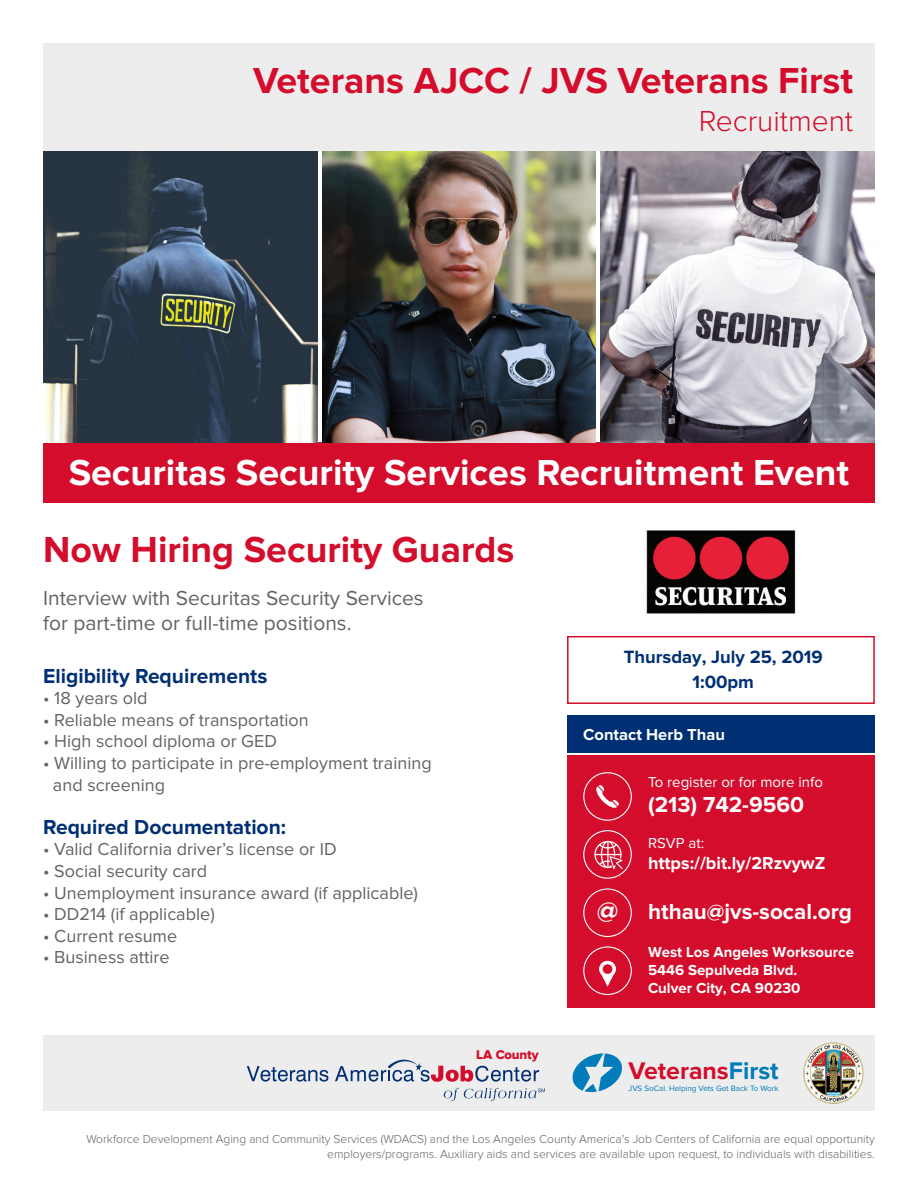
<style>
.page{position:relative;width:918px;height:1188px;background:#fff}
.page>*{position:absolute;margin:0;border:0;box-sizing:border-box;transform-origin:0 0}
.t1{font:700 37.5px "Proxima Nova";color:#d30d2b}
.t2{font:700 37.5px "Proxima Nova";color:#fff}
.t3{font:300 30px "Proxima Nova";color:#d30d2b}
.t4{font:700 27.6px "Proxima Nova";color:#fff}
.t5{font:700 24.9px "Proxima Nova";color:#d30d2b}
.t6{font:700 22.5px "Proxima Nova";color:#fff}
.t7{font:21px "Proxima Nova";color:#636366}
.t8{font:700 21px "Proxima Nova";color:#002f73}
.t9{font:700 18.45px/25.2px "Proxima Nova";color:#002f73;text-align:center}
.t10{font:18px "Proxima Nova";color:#636366}
.t11{font:700 18px "Proxima Nova";color:#fff}
.t12{font:700 16.5px "Proxima Nova";color:#fff}
.t13{font:700 15px/18px "Proxima Nova";color:#fff}
.t14{font:15px "Proxima Nova";color:#fff}
.t15{font:13.2px "Proxima Nova Extrabld";letter-spacing:-.01em;color:#d30d2b}
.t16{font:300 12px/14.4px "Proxima Nova";color:#636366;text-align:right}
.t17{font:8.1px "Proxima Nova";color:#007cba}
.s1{color:#007cba}
</style>
<div class="page">
<div style="left:43px;top:442px;width:832px;height:61px;background:#d30d2b"></div>
<div style="left:567px;top:755px;width:308px;height:253px;background:#d30d2b"></div>
<div style="left:567px;top:715px;width:308px;height:38px;background:#002f73"></div>
<div style="left:583px;top:888px;width:49px;height:49px;border:1px solid #fff;border-radius:50%"></div>
<svg style="left:596px;top:785px;width:23px;height:23px"></svg>
<div style="left:583px;top:772px;width:49px;height:49px;border:1px solid #fff;border-radius:50%"></div>
<svg style="left:599px;top:961px;width:17px;height:26px"></svg>
<div style="left:583px;top:946px;width:49px;height:49px;border:1px solid #fff;border-radius:50%"></div>
<div style="left:567px;top:636px;width:308px;height:68px;border:2px solid #d30d2b"></div>
<div style="left:583px;top:830px;width:49px;height:49px;border:1px solid #fff;border-radius:50%"></div>
<svg style="left:594px;top:841px;width:29px;height:28px"></svg>
<div style="left:43px;top:43px;width:832px;height:108px;background:#ededee"></div>
<img style="left:43px;top:151px;width:274px;height:291px">
<img style="left:322px;top:151px;width:274px;height:291px">
<img style="left:601px;top:151px;width:274px;height:291px">
<img style="left:646px;top:530px;width:150px;height:84px">
<div style="left:43px;top:1035px;width:832px;height:76px;background:#ededee"></div>
<img style="left:803px;top:1043px;width:61px;height:60px">
<svg style="left:572px;top:1053px;width:50px;height:39px"></svg>
<svg style="left:444px;top:1088px;width:101px;height:13px"></svg>
<svg style="left:247px;top:1066px;width:81px;height:16px"></svg>
<svg style="left:335px;top:1060px;width:204px;height:22px"></svg>
<p class="t1" style="left:253px;top:63px;width:602px">Veterans AJCC / JVS Veterans First</p>
<p class="t3" style="left:699px;top:108px;width:156px">Recruitment</p>
<p class="t2" style="left:69px;top:456px;width:782px">Securitas Security Services Recruitment Event</p>
<p class="t1" style="left:43px;top:532px;width:473px">Now Hiring Security Guards</p>
<p class="t7" style="left:43px;top:588px;width:382px">Interview with Securitas Security Services</p>
<p class="t7" style="left:43px;top:613px;width:310px">for part-time or full-time positions.</p>
<p class="t8" style="left:43px;top:666px;width:226px">Eligibility Requirements</p>
<p class="t10" style="left:43px;top:690px;width:106px">• 18 years old</p>
<p class="t10" style="left:43px;top:712px;width:267px">• Reliable means of transportation</p>
<p class="t10" style="left:43px;top:733px;width:235px">• High school diploma or GED</p>
<p class="t10" style="left:43px;top:755px;width:390px">• Willing to participate in pre-employment training</p>
<p class="t10" style="left:53px;top:776px;width:114px">and screening</p>
<p class="t8" style="left:43px;top:817px;width:244px">Required Documentation:</p>
<p class="t10" style="left:43px;top:841px;width:295px">• Valid California driver’s license or ID</p>
<p class="t10" style="left:43px;top:863px;width:165px">• Social security card</p>
<p class="t10" style="left:43px;top:884px;width:376px">• Unemployment insurance award (if applicable)</p>
<p class="t10" style="left:43px;top:906px;width:173px">• DD214 (if applicable)</p>
<p class="t10" style="left:43px;top:928px;width:136px">• Current resume</p>
<p class="t10" style="left:43px;top:949px;width:128px">• Business attire</p>
<p class="t15" style="left:476px;top:1047px;width:64px">LA County</p>
<p class="t9" style="left:624px;top:645px;width:200px">Thursday, July 25, 2019<br>1:00pm</p>
<p class="t12" style="left:583px;top:727px;width:143px">Contact Herb Thau</p>
<p class="t14" style="left:648px;top:775px;width:176px">To register or for more info</p>
<p class="t6" style="left:648px;top:794px;width:158px">(213) 742-9560</p>
<p class="t14" style="left:648px;top:836px;width:58px">RSVP at:</p>
<p class="t11" style="left:648px;top:855px;width:179px">https://bit.ly/2RzvywZ</p>
<p class="t4" style="left:597px;top:899px;width:23px">@</p>
<p class="t6" style="left:648px;top:902px;width:205px">hthau@jvs-socal.org</p>
<p class="t13" style="left:648px;top:943px;width:208px">West Los Angeles Worksource<br>5446 Sepulveda Blvd.<br>Culver City, CA 90230</p>
<p class="t5" style="left:629px;top:1057px;width:152px">Veterans<span class="s1">First</span></p>
<p class="t17" style="left:629px;top:1083px;width:152px">JVS SoCal. Helping Vets Get Back To Work</p>
<p class="t16" style="left:86px;top:1133px;width:790px">Workforce Development Aging and Community Services (WDACS) and the Los Angeles County America’s Job Centers of California are equal opportunity employers/programs. Auxiliary aids and services are available upon request, to individuals with disabilities.</p>
</div>
